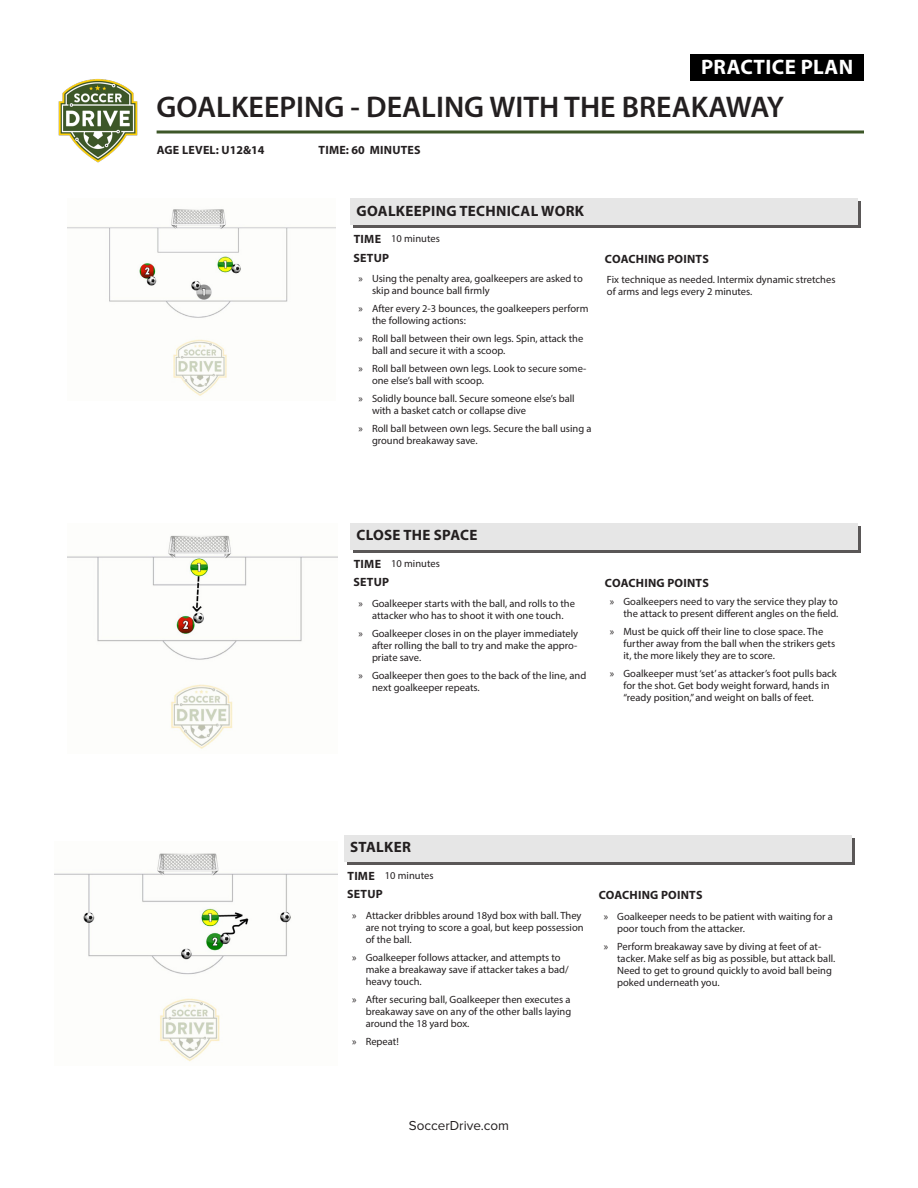
<style>
.page{position:relative;width:918px;height:1188px;background:#fff}
.page>*{position:absolute;margin:0;border:0;box-sizing:border-box;transform-origin:0 0}
.t1{font:600 30px "Myriad Pro";color:#231f20}
.t2{font:700 21px "Myriad Pro";letter-spacing:.02em;color:#fff}
.t3{font:700 15px "Myriad Pro";letter-spacing:.02em;color:#231f20}
.t4{font:13.5px "Proxima Nova";color:#231f20}
.t5{font:700 12px "Myriad Pro";letter-spacing:.02em;color:#231f20}
.t6{font:10.5px/12px "Myriad Pro";color:#231f20}
</style>
<div class="page">
<img style="left:58px;top:79px;width:80px;height:84px">
<svg style="left:157px;top:130px;width:707px;height:4px;background:#6d805d"></svg>
<div style="left:690px;top:54px;width:174px;height:26px;background:#000"></div>
<div style="left:353px;top:201px;width:508px;height:27px;background:#5a5757"></div>
<div style="left:350px;top:198px;width:508px;height:27px;background:#e6e6e6"></div>
<div style="left:353px;top:526px;width:508px;height:26px;background:#231f20;opacity:.75"></div>
<div style="left:350px;top:523px;width:508px;height:26px;background:#e6e6e6"></div>
<div style="left:347px;top:838px;width:508px;height:27px;background:#231f20;opacity:.75"></div>
<div style="left:344px;top:835px;width:508px;height:26px;background:#e6e6e6"></div>
<img style="left:68px;top:209px;width:267px;height:187px">
<img style="left:68px;top:535px;width:270px;height:214px">
<img style="left:54px;top:853px;width:284px;height:209px">
<h2 class="t2" style="left:701px;top:53px;width:154px">PRACTICE PLAN</h2>
<h1 class="t1" style="left:157px;top:88px;width:629px">GOALKEEPING - DEALING WITH THE BREAKAWAY</h1>
<p class="t5" style="left:157px;top:142px;width:109px">AGE LEVEL: U12&amp;14</p>
<p class="t5" style="left:319px;top:142px;width:104px">TIME: 60 MINUTES</p>
<h3 class="t3" style="left:357px;top:201px;width:229px">GOALKEEPING TECHNICAL WORK</h3>
<p class="t5" style="left:354px;top:231px;width:29px">TIME</p>
<p class="t6" style="left:391px;top:233px;width:50px">10 minutes</p>
<p class="t5" style="left:354px;top:250px;width:37px">SETUP</p>
<p class="t6" style="left:372px;top:273px;width:212px;text-indent:-14px">» Using the penalty area, goalkeepers are asked to skip and bounce ball firmly</p>
<p class="t6" style="left:372px;top:303px;width:218px;text-indent:-14px">» After every 2-3 bounces, the goalkeepers perform the following actions:</p>
<p class="t6" style="left:372px;top:333px;width:213px;text-indent:-14px">» Roll ball between their own legs. Spin, attack the ball and secure it with a scoop.</p>
<p class="t6" style="left:372px;top:363px;width:216px;text-indent:-14px">» Roll ball between own legs. Look to secure some&shy;one else’s ball with scoop.</p>
<p class="t6" style="left:372px;top:393px;width:204px;text-indent:-14px">» Solidly bounce ball. Secure someone else’s ball with a basket catch or collapse dive</p>
<p class="t6" style="left:372px;top:423px;width:221px;text-indent:-14px">» Roll ball between own legs. Secure the ball using a ground breakaway save.</p>
<p class="t5" style="left:605px;top:251px;width:105px">COACHING POINTS</p>
<p class="t6" style="left:607px;top:274px;width:230px">Fix technique as needed. Intermix dynamic stretches of arms and legs every 2 minutes.</p>
<h3 class="t3" style="left:357px;top:525px;width:122px">CLOSE THE SPACE</h3>
<p class="t5" style="left:354px;top:556px;width:29px">TIME</p>
<p class="t6" style="left:391px;top:558px;width:50px">10 minutes</p>
<p class="t5" style="left:354px;top:574px;width:37px">SETUP</p>
<p class="t6" style="left:358px;top:597px;width:218px;text-align:center">» Goalkeeper starts with the ball, and rolls to the attacker who has to shoot it with one touch.</p>
<p class="t6" style="left:372px;top:627px;width:208px;text-align:justify;text-indent:-14px">» Goalkeeper closes in on the player immediately after rolling the ball to try and make the appro&shy;priate save.</p>
<p class="t6" style="left:372px;top:669px;width:216px;text-indent:-14px">» Goalkeeper then goes to the back of the line, and next goalkeeper repeats.</p>
<p class="t5" style="left:605px;top:576px;width:105px">COACHING POINTS</p>
<p class="t6" style="left:610px;top:596px;width:230px;text-align:right">» Goalkeepers need to vary the service they play to the attack to present different angles on the field.</p>
<p class="t6" style="left:623px;top:626px;width:213px;text-indent:-14px">» Must be quick off their line to close space. The further away from the ball when the strikers gets it, the more likely they are to score.</p>
<p class="t6" style="left:623px;top:668px;width:215px;text-indent:-14px">» Goalkeeper must ‘set’ as attacker’s foot pulls back for the shot. Get body weight forward, hands in “ready position,” and weight on balls of feet.</p>
<h3 class="t3" style="left:350px;top:837px;width:62px">STALKER</h3>
<p class="t5" style="left:348px;top:868px;width:29px">TIME</p>
<p class="t6" style="left:385px;top:870px;width:50px">10 minutes</p>
<p class="t5" style="left:347px;top:886px;width:37px">SETUP</p>
<p class="t6" style="left:366px;top:909px;width:219px;text-indent:-14px">» Attacker dribbles around 18yd box with ball. They are not trying to score a goal, but keep possession of the ball.</p>
<p class="t6" style="left:366px;top:951px;width:204px;text-indent:-14px">» Goalkeeper follows attacker, and attempts to make a breakaway save if attacker takes a bad/ heavy touch.</p>
<p class="t6" style="left:366px;top:993px;width:207px;text-align:justify;text-indent:-14px">» After securing ball, Goalkeeper then executes a breakaway save on any of the other balls laying around the 18 yard box.</p>
<p class="t6" style="left:352px;top:1035px;width:48px">» Repeat!</p>
<p class="t5" style="left:599px;top:888px;width:105px">COACHING POINTS</p>
<p class="t6" style="left:617px;top:910px;width:217px;text-indent:-14px">» Goalkeeper needs to be patient with waiting for a poor touch from the attacker.</p>
<p class="t6" style="left:617px;top:940px;width:220px;text-indent:-14px">» Perform breakaway save by diving at feet of at&shy;tacker. Make self as big as possible, but attack ball.<br>Need to get to ground quickly to avoid ball being poked underneath you.</p>
<p class="t4" style="left:409px;top:1118px;width:102px">SoccerDrive.com</p>
</div>
